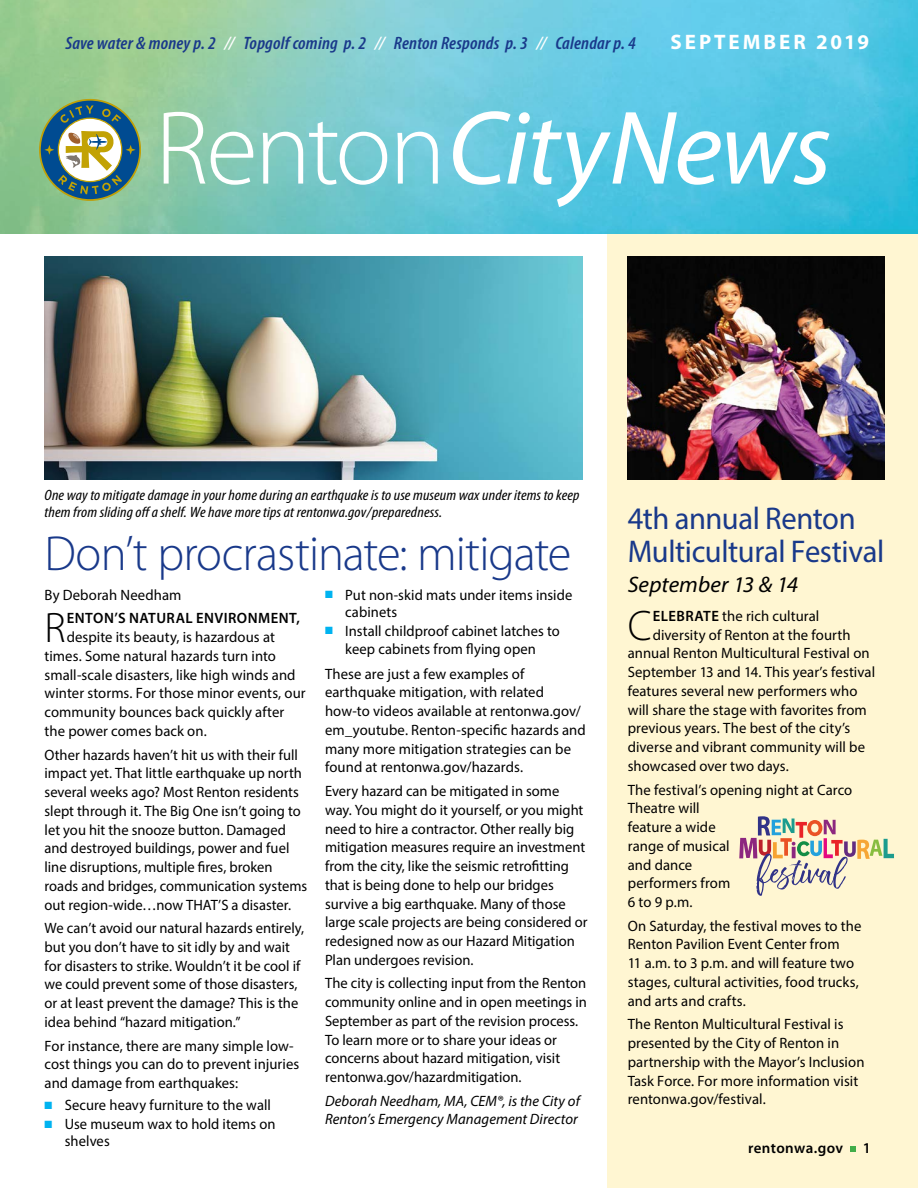
<style>
.page{position:relative;width:918px;height:1188px;background:#fff}
.page>*{position:absolute;margin:0;border:0;box-sizing:border-box;transform-origin:0 0}
.t1{font:300 49.5px "Myriad Pro";letter-spacing:-.02em;color:#19398a}
.t2{font:300 42.75px "Myriad Pro";color:#000}
.t3{font:31.5px/33px "Myriad Pro";letter-spacing:-.015em;color:#19398a}
.t4{font:italic 22.5px "Myriad Pro";letter-spacing:.005em;color:#000}
.t5{font:700 21px "Myriad Pro";letter-spacing:.14em;color:#fff}
.t6{font:italic 600 condensed 18px "Myriad Pro";letter-spacing:.01em;color:#19398a;scale:1.05 1}
.t7{font:15px/18.8px "Myriad Pro";color:#000}
.t8{font:italic condensed 15px/16.5px "Myriad Pro";letter-spacing:.005em;color:#000;scale:1.1 1}
.t9{font:italic 15px/18.8px "Myriad Pro";letter-spacing:.005em;color:#000}
.t10{font:600 15px "Myriad Pro";letter-spacing:.03em;color:#000}
.s1{color:#fff}
.s2{color:#00b3f0}
.s3{font-weight:600}
</style>
<div class="page">
<div style="left:608px;top:230px;width:310px;height:958px;background:#fff6d2"></div>
<img style="left:0;top:0;width:918px;height:233px">
<svg style="left:164px;top:111px;width:665px;height:96px"></svg>
<svg style="left:39px;top:99px;width:102px;height:102px"></svg>
<svg style="left:850px;top:1146px;width:5px;height:5px"></svg>
<img style="left:45px;top:256px;width:538px;height:224px">
<img style="left:628px;top:256px;width:256px;height:224px">
<svg style="left:739px;top:816px;width:155px;height:80px"></svg>
<p class="t6" style="left:66px;top:32px;width:545px">Save water &amp; money p. 2 <span class="s1">//</span> Topgolf coming p. 2 <span class="s1">//</span> Renton Responds p. 3 <span class="s1">//</span> Calendar p. 4</p>
<h3 class="t5" style="left:671px;top:28px;width:200px">SEPTEMBER 2019</h3>
<p class="t8" style="left:45px;top:487px;width:488px">One way to mitigate damage in your home during an earthquake is to use museum wax under items to keep them from sliding off a shelf. We have more tips at rentonwa.gov/preparedness.</p>
<h1 class="t1" style="left:45px;top:524px;width:528px">Don’t procrastinate: mitigate</h1>
<p class="t7" style="left:45px;top:585px;width:138px">By Deborah Needham</p>
<h2 class="t2" style="left:45px;top:602px;width:23px">R</h2>
<p class="t10" style="left:67px;top:609px;width:234px">ENTON’S NATURAL ENVIRONMENT,</p>
<p class="t7" style="left:345px;top:586px;width:229px;line-height:17.2px;text-indent:-20px"><span class="s2">■</span> Put non-skid mats under items inside cabinets</p>
<p class="t7" style="left:325px;top:622px;width:236px;line-height:18px;text-align:center"><span class="s2">■</span> Install childproof cabinet latches to keep cabinets from flying open</p>
<p class="t7" style="left:325px;top:664px;width:262px">These are just a few examples of earthquake mitigation, with related how-to videos available at rentonwa.gov/ em_youtube. Renton-specific hazards and many more mitigation strategies can be found at rentonwa.gov/hazards.</p>
<p class="t7" style="left:325px;top:781px;width:264px">Every hazard can be mitigated in some way. You might do it yourself, or you might need to hire a contractor. Other really big mitigation measures require an investment from the city, like the seismic retrofitting that is being done to help our bridges survive a big earthquake. Many of those large scale projects are being considered or redesigned now as our Hazard Mitigation Plan undergoes revision.</p>
<p class="t7" style="left:325px;top:974px;width:263px">The city is collecting input from the Renton community online and in open meetings in September as part of the revision process.<br>To learn more or to share your ideas or concerns about hazard mitigation, visit rentonwa.gov/hazardmitigation.</p>
<p class="t9" style="left:325px;top:1091px;width:256px">Deborah Needham, MA, CEM®, is the City of<br>Renton’s Emergency Management Director</p>
<p class="t7" style="left:45px;top:628px;width:263px;text-indent:22px">despite its beauty, is hazardous at times. Some natural hazards turn into small-scale disasters, like high winds and winter storms. For those minor events, our community bounces back quickly after the power comes back on.</p>
<p class="t7" style="left:45px;top:745px;width:264px">Other hazards haven’t hit us with their full impact yet. That little earthquake up north several weeks ago? Most Renton residents slept through it. The Big One isn’t going to let you hit the snooze button. Damaged and destroyed buildings, power and fuel line disruptions, multiple fires, broken roads and bridges, communication systems out region-wide…now THAT’S a disaster.</p>
<p class="t7" style="left:45px;top:919px;width:261px">We can’t avoid our natural hazards entirely, but you don’t have to sit idly by and wait for disasters to strike. Wouldn’t it be cool if we could prevent some of those disasters, or at least prevent the damage? This is the idea behind “hazard mitigation.”</p>
<p class="t7" style="left:45px;top:1036px;width:256px">For instance, there are many simple low&shy;cost things you can do to prevent injuries and damage from earthquakes:</p>
<p class="t7" style="left:45px;top:1096px;width:228px"><span class="s2">■</span> Secure heavy furniture to the wall</p>
<p class="t7" style="left:65px;top:1115px;width:212px;line-height:17.2px;text-indent:-20px"><span class="s2">■</span> Use museum wax to hold items on shelves</p>
<h3 class="t3" style="left:628px;top:501px;width:258px">4th annual Renton<br>Multicultural Festival</h3>
<h3 class="t4" style="left:628px;top:571px;width:172px">September 13 &amp; 14</h3>
<h2 class="t2" style="left:628px;top:600px;width:25px">C</h2>
<p class="t7" style="left:653px;top:606px;width:168px"><span class="s3">ELEBRATE</span> the rich cultural</p>
<p class="t7" style="left:653px;top:625px;width:199px">diversity of Renton at the fourth</p>
<p class="t7" style="left:628px;top:644px;width:243px">annual Renton Multicultural Festival on</p>
<p class="t7" style="left:628px;top:663px;width:249px">September 13 and 14. This year’s festival</p>
<p class="t7" style="left:628px;top:681px;width:231px">features several new performers who</p>
<p class="t7" style="left:628px;top:700px;width:241px">will share the stage with favorites from</p>
<p class="t7" style="left:628px;top:719px;width:224px">previous years. The best of the city’s</p>
<p class="t7" style="left:628px;top:738px;width:239px">diverse and vibrant community will be</p>
<p class="t7" style="left:628px;top:756px;width:163px">showcased over two days.</p>
<p class="t7" style="left:628px;top:780px;width:226px">The festival’s opening night at Carco<br>Theatre will<br>feature a wide<br>range of musical<br>and dance<br>performers from<br>6 to 9 p.m.</p>
<p class="t7" style="left:628px;top:916px;width:235px">On Saturday, the festival moves to the Renton Pavilion Event Center from<br>11 a.m. to 3 p.m. and will feature two stages, cultural activities, food trucks, and arts and crafts.</p>
<p class="t7" style="left:628px;top:1015px;width:238px">The Renton Multicultural Festival is presented by the City of Renton in partnership with the Mayor’s Inclusion Task Force. For more information visit rentonwa.gov/festival.</p>
<p class="t10" style="left:748px;top:1138px;width:96px">rentonwa.gov</p>
<p class="t10" style="left:863px;top:1138px;width:10px">1</p>
</div>
